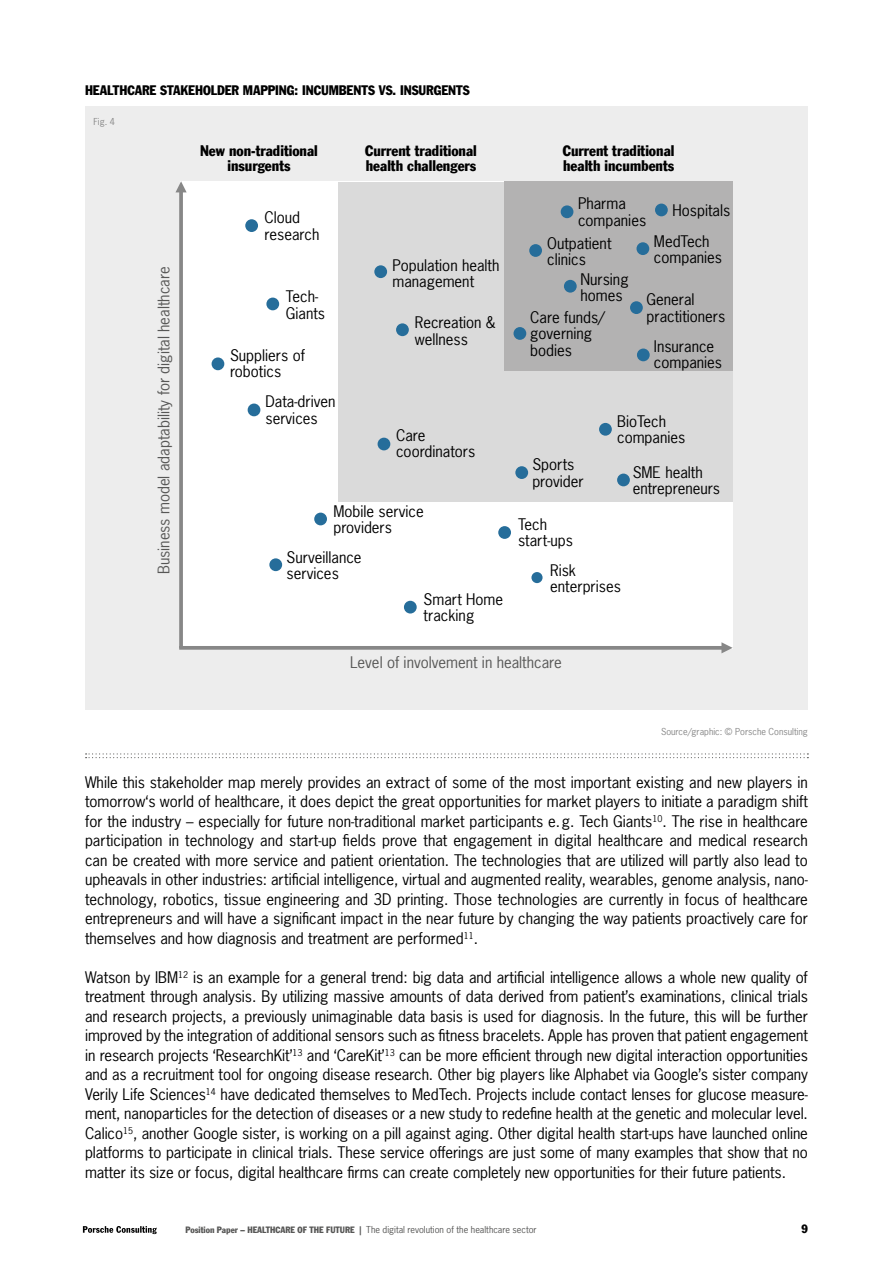
<style>
.page{position:relative;width:893px;height:1263px;background:#fff}
.page>*{position:absolute;margin:0;border:0;box-sizing:border-box;transform-origin:0 0}
.t1{font:15px/16.5px "News Gothfor Porsche Com";color:#000}
.t2{font:condensed 15px/15px "Frank Gothfor Porsche Com";color:#000}
.t3{font:15px "News Gothfor Porsche Com";color:#575756}
.t4{font:condensed 13.5px "Frank Gothfor Porsche Com";letter-spacing:-.005em;color:#000}
.t5{font:condensed 12px "Frank Gothfor Porsche Com";color:#000}
.t6{font:9px "News Gothfor Porsche Com";color:#575756}
.t7{font:9px "News Gothfor Porsche Com";color:#878787}
.s1{font-family:"Frank Gothfor Porsche Com";font-stretch:condensed}
</style>
<div class="page">
<svg style="left:83px;top:1226px;width:74px;height:8px"></svg>
<div style="left:85px;top:107px;width:723px;height:603px;background:#ededed"></div>
<div style="left:181px;top:181px;width:552px;height:467px;background:#fff"></div>
<div style="left:338px;top:182px;width:395px;height:320px;background:#dadada"></div>
<div style="left:504px;top:182px;width:229px;height:189px;background:#b3b2b2"></div>
<svg style="left:86px;top:753px;width:722px;height:5px"></svg>
<svg style="left:179px;top:192px;width:4px;height:454px;fill:#898989"></svg>
<svg style="left:176px;top:181px;width:11px;height:11px"></svg>
<svg style="left:179px;top:646px;width:542px;height:4px;fill:#878787"></svg>
<svg style="left:721px;top:642px;width:12px;height:11px"></svg>
<div style="left:655px;top:204px;width:13px;height:12px;background:#266d9a;border-radius:50%"></div>
<div style="left:564px;top:280px;width:13px;height:13px;background:#266d9a;border-radius:50%"></div>
<div style="left:513px;top:327px;width:13px;height:13px;background:#266d9a;border-radius:50%"></div>
<div style="left:637px;top:349px;width:13px;height:12px;background:#266d9a;border-radius:50%"></div>
<div style="left:561px;top:205px;width:12px;height:13px;background:#266d9a;border-radius:50%"></div>
<div style="left:630px;top:301px;width:13px;height:13px;background:#266d9a;border-radius:50%"></div>
<div style="left:266px;top:298px;width:13px;height:12px;background:#266d9a;border-radius:50%"></div>
<div style="left:599px;top:423px;width:13px;height:13px;background:#266d9a;border-radius:50%"></div>
<div style="left:636px;top:242px;width:13px;height:13px;background:#266d9a;border-radius:50%"></div>
<div style="left:396px;top:323px;width:13px;height:13px;background:#266d9a;border-radius:50%"></div>
<div style="left:515px;top:466px;width:13px;height:13px;background:#266d9a;border-radius:50%"></div>
<div style="left:404px;top:601px;width:13px;height:12px;background:#266d9a;border-radius:50%"></div>
<div style="left:529px;top:244px;width:13px;height:13px;background:#266d9a;border-radius:50%"></div>
<div style="left:314px;top:513px;width:13px;height:12px;background:#266d9a;border-radius:50%"></div>
<div style="left:498px;top:526px;width:13px;height:13px;background:#266d9a;border-radius:50%"></div>
<div style="left:617px;top:474px;width:13px;height:12px;background:#266d9a;border-radius:50%"></div>
<div style="left:248px;top:404px;width:12px;height:12px;background:#266d9a;border-radius:50%"></div>
<div style="left:378px;top:438px;width:12px;height:12px;background:#266d9a;border-radius:50%"></div>
<div style="left:374px;top:265px;width:13px;height:13px;background:#266d9a;border-radius:50%"></div>
<div style="left:269px;top:558px;width:13px;height:13px;background:#266d9a;border-radius:50%"></div>
<div style="left:531px;top:572px;width:12px;height:11px;background:#266d9a;border-radius:50%"></div>
<div style="left:245px;top:219px;width:13px;height:13px;background:#266d9a;border-radius:50%"></div>
<div style="left:212px;top:357px;width:12px;height:13px;background:#266d9a;border-radius:50%"></div>
<p class="t4" style="left:85px;top:82px;width:386px">HEALTHCARE STAKEHOLDER MAPPING: INCUMBENTS VS. INSURGENTS</p>
<p class="t7" style="left:94px;top:116px;width:23px">Fig. 4</p>
<p class="t3" style="left:154px;top:574px;width:309px;rotate:-90deg">Business model adaptability for digital healthcare</p>
<p class="t2" style="left:200px;top:144px;width:119px;text-align:center">New non-traditional insurgents</p>
<p class="t1" style="left:265px;top:209px;width:56px">Cloud research</p>
<p class="t1" style="left:286px;top:288px;width:41px">Tech-<br>Giants</p>
<p class="t1" style="left:230px;top:347px;width:76px">Suppliers of robotics</p>
<p class="t1" style="left:265px;top:393px;width:71px">Data-driven services</p>
<p class="t2" style="left:365px;top:144px;width:113px">Current traditional health challengers</p>
<p class="t1" style="left:392px;top:257px;width:109px">Population health management</p>
<p class="t1" style="left:415px;top:314px;width:82px">Recreation &amp; wellness</p>
<p class="t1" style="left:396px;top:427px;width:81px">Care coordinators</p>
<p class="t1" style="left:333px;top:503px;width:92px">Mobile service providers</p>
<p class="t1" style="left:287px;top:549px;width:77px">Surveillance services</p>
<p class="t1" style="left:424px;top:591px;width:81px">Smart Home tracking</p>
<p class="t2" style="left:563px;top:144px;width:113px">Current traditional health incumbents</p>
<p class="t1" style="left:578px;top:195px;width:70px">Pharma companies</p>
<p class="t1" style="left:547px;top:235px;width:66px">Outpatient clinics</p>
<p class="t1" style="left:580px;top:271px;width:50px">Nursing homes</p>
<p class="t1" style="left:530px;top:309px;width:76px">Care funds/ governing bodies</p>
<p class="t1" style="left:673px;top:202px;width:59px">Hospitals</p>
<p class="t1" style="left:654px;top:233px;width:70px">MedTech companies</p>
<p class="t1" style="left:646px;top:291px;width:80px">General practitioners</p>
<p class="t1" style="left:654px;top:337px;width:70px">Insurance companies</p>
<p class="t1" style="left:617px;top:413px;width:70px">BioTech companies</p>
<p class="t1" style="left:532px;top:456px;width:53px">Sports provider</p>
<p class="t1" style="left:633px;top:464px;width:89px">SME health entrepreneurs</p>
<p class="t1" style="left:518px;top:516px;width:56px">Tech start-ups</p>
<p class="t1" style="left:550px;top:562px;width:72px">Risk enterprises</p>
<p class="t3" style="left:350px;top:653px;width:213px">Level of involvement in healthcare</p>
<p class="t7" style="left:661px;top:726px;width:148px">Source/graphic: © Porsche Consulting</p>
<p class="t1" style="left:85px;top:772px;width:724px;line-height:19.5px;text-align:justify">While this stakeholder map merely provides an extract of some of the most important existing and new players in tomorrow‘s world of healthcare, it does depict the great opportunities for market players to initiate a paradigm shift for the industry – especially for future non-traditional market participants e.g. Tech Giants<sup>10</sup>. The rise in healthcare participation in technology and start-up fields prove that engagement in digital healthcare and medical research can be created with more service and patient orientation. The technologies that are utilized will partly also lead to upheavals in other industries: artificial intelligence, virtual and augmented reality, wearables, genome analysis, nano&shy;technology, robotics, tissue engineering and 3D printing. Those technologies are currently in focus of healthcare entrepreneurs and will have a significant impact in the near future by changing the way patients proactively care for themselves and how diagnosis and treatment are performed<sup>11</sup>.</p>
<p class="t1" style="left:85px;top:967px;width:724px;line-height:19.5px;text-align:justify">Watson by IBM<sup>12</sup> is an example for a general trend: big data and artificial intelligence allows a whole new quality of treatment through analysis. By utilizing massive amounts of data derived from patient’s examinations, clinical trials and research projects, a previously unimaginable data basis is used for diagnosis. In the future, this will be further improved by the integration of additional sensors such as fitness bracelets. Apple has proven that patient engagement in research projects ‘ResearchKit’<sup>13</sup> and ‘CareKit’<sup>13</sup> can be more efficient through new digital interaction opportunities and as a recruitment tool for ongoing disease research. Other big players like Alphabet via Google’s sister company Verily Life Sciences<sup>14</sup> have dedicated themselves to MedTech. Projects include contact lenses for glucose measure&shy;ment, nanoparticles for the detection of diseases or a new study to redefine health at the genetic and molecular level.<br>Calico<sup>15</sup>, another Google sister, is working on a pill against aging. Other digital health start-ups have launched online platforms to participate in clinical trials. These service offerings are just some of many examples that show that no matter its size or focus, digital healthcare firms can create completely new opportunities for their future patients.</p>
<p class="t6" style="left:185px;top:1224px;width:353px"><span class="s1">Position Paper – HEALTHCARE OF THE FUTURE |</span> The digital revolution of the healthcare sector</p>
<p class="t5" style="left:801px;top:1222px;width:8px">9</p>
</div>
